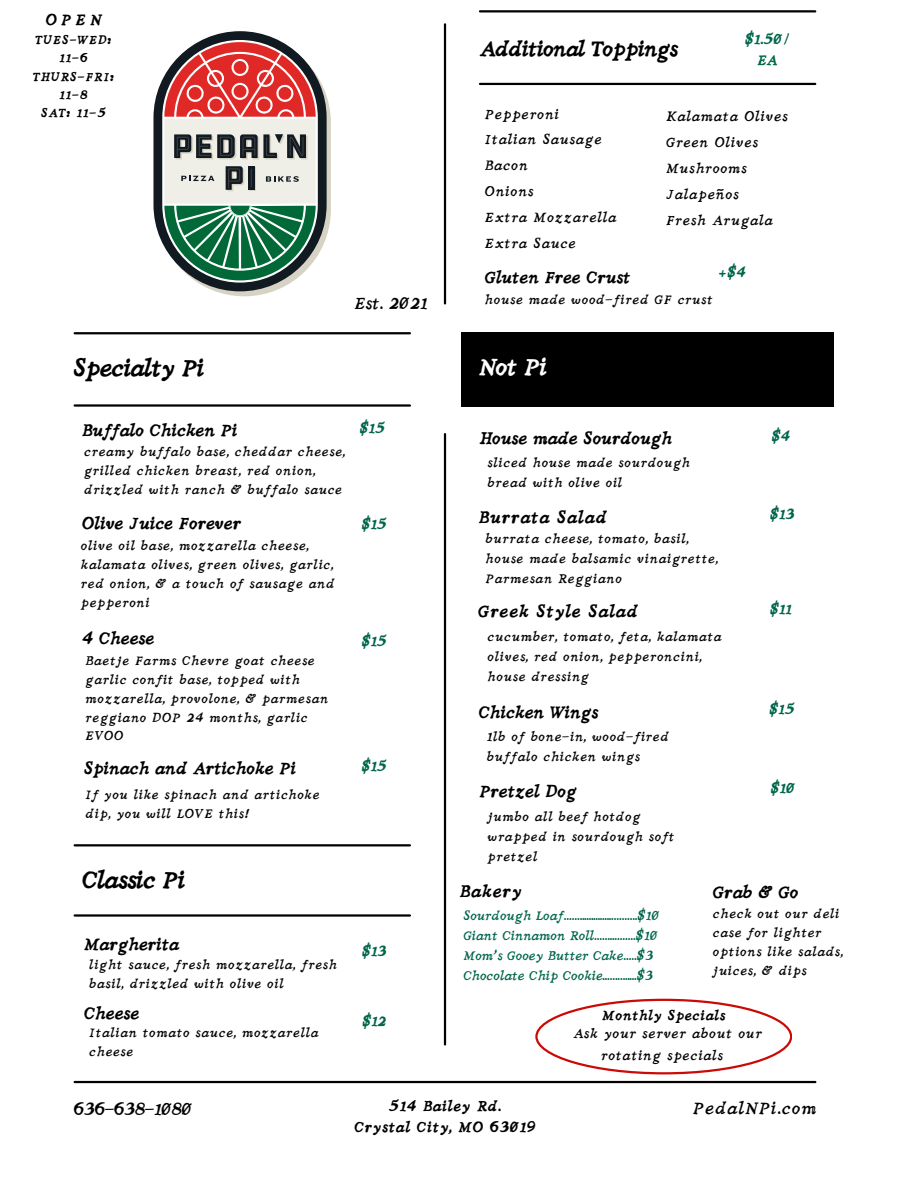
<style>
.page{position:relative;width:918px;height:1188px;background:#fff}
.page>*{position:absolute;margin:0;border:0;box-sizing:border-box;transform-origin:0 0}
.t1{font:25.8px "NF Nadira Pro Bold";letter-spacing:-.03em;color:#000}
.t2{font:25.8px "NF Nadira Pro Bold";color:#fff}
.t3{font:22.95px "NF Nadira Pro Bold";letter-spacing:-.03em;color:#000}
.t4{font:18.6px "NF Nadira Pro Regular";letter-spacing:-.03em;color:#000}
.t5{font:18.6px "NF Nadira Pro Regular";letter-spacing:.05em;color:#000}
.t6{font:18.3px "NF Nadira Pro Bold";letter-spacing:.05em;color:#000}
.t7{font:18.15px "NF Nadira Pro Bold";color:#000}
.t8{font:18.15px "NF Nadira Pro Bold";letter-spacing:.05em;color:#000}
.t9{font:18.15px "NF Nadira Pro Regular";color:#000}
.t10{font:18px "NF Nadira Pro Bold";color:#000}
.t11{font:16.8px "NF Nadira Pro Bold";color:#000}
.t12{font:15.75px "NF Nadira Pro Bold";letter-spacing:.05em;color:#000}
.t13{font:15.3px/21px "NF Nadira Pro Bold";color:#00664b;text-align:center}
.t14{font:15px "NF Nadira Pro Regular";letter-spacing:.05em;color:#000}
.t15{font:14.55px/21.3px "NF Nadira Pro Regular";letter-spacing:.05em;color:#000}
.t16{font:14.55px "NF Nadira Pro Bold";letter-spacing:.05em;color:#000}
.t17{font:14.1px "NF Nadira Pro Regular";letter-spacing:.05em;color:#000}
.t18{font:13.95px/18.9px "NF Nadira Pro Regular";letter-spacing:.05em;color:#000}
.t19{font:13.95px "NF Nadira Pro Regular";color:#00664b}
.t20{font:13.05px/18.5px "NF Nadira Pro Bold";letter-spacing:.09em;color:#000;text-align:center}
</style>
<div class="page">
<hr style="left:75px;top:332px;width:335px;height:2px;background:#000">
<hr style="left:480px;top:10px;width:335px;height:2px;background:#000">
<hr style="left:75px;top:844px;width:335px;height:2px;background:#000">
<hr style="left:75px;top:1081px;width:740px;height:2px;background:#000">
<hr style="left:75px;top:404px;width:335px;height:3px;background:#000">
<hr style="left:480px;top:83px;width:335px;height:2px;background:#000">
<hr style="left:75px;top:914px;width:335px;height:3px;background:#000">
<hr style="left:444px;top:24px;width:2px;height:279px;background:#000">
<hr style="left:444px;top:434px;width:2px;height:611px;background:#000">
<div style="left:461px;top:332px;width:373px;height:75px;background:#000"></div>
<svg style="left:535px;top:999px;width:257px;height:75px"></svg>
<div style="left:158px;top:36px;width:173px;height:260px;background:#d6d2c4;border-radius:87px"></div>
<div style="left:153px;top:31px;width:174px;height:260px;background:#111921;border-radius:87px"></div>
<svg style="left:162px;top:40px;width:156px;height:243px"></svg>
<p class="t11" style="left:46px;top:10px;width:57px">OPEN</p>
<h4 class="t20" style="left:36px;top:32px;width:77px">TUES-WED:<br>11-6</h4>
<p class="t20" style="left:33px;top:69px;width:82px">THURS-FRI:<br>11-8</p>
<p class="t20" style="left:41px;top:105px;width:66px">SAT: 11-5</p>
<p class="t9" style="left:355px;top:292px;width:75px">Est. 2021</p>
<h5 class="t3" style="left:480px;top:36px;width:200px">Additional Toppings</h5>
<p class="t13" style="left:745px;top:30px;width:46px">$1.50/<br>EA</p>
<p class="t14" style="left:485px;top:105px;width:76px">Pepperoni</p>
<p class="t14" style="left:485px;top:131px;width:118px">Italian Sausage</p>
<h5 class="t14" style="left:485px;top:157px;width:45px">Bacon</h5>
<p class="t14" style="left:485px;top:183px;width:50px">Onions</p>
<p class="t14" style="left:485px;top:209px;width:133px">Extra Mozzarella</p>
<h5 class="t14" style="left:485px;top:234px;width:92px">Extra Sauce</h5>
<p class="t14" style="left:666px;top:108px;width:123px">Kalamata Olives</p>
<h5 class="t14" style="left:666px;top:134px;width:94px">Green Olives</h5>
<p class="t14" style="left:666px;top:160px;width:82px">Mushrooms</p>
<p class="t14" style="left:666px;top:186px;width:74px">Jalapeños</p>
<h5 class="t14" style="left:666px;top:211px;width:108px">Fresh Arugala</h5>
<p class="t13" style="left:718px;top:264px;width:29px">+$4</p>
<p class="t10" style="left:485px;top:267px;width:147px">Gluten Free Crust</p>
<h5 class="t17" style="left:485px;top:292px;width:230px">house made wood-fired GF crust</h5>
<h2 class="t1" style="left:74px;top:353px;width:132px">Specialty Pi</h2>
<p class="t2" style="left:479px;top:352px;width:70px">Not Pi</p>
<p class="t7" style="left:82px;top:420px;width:157px">Buffalo Chicken Pi</p>
<p class="t18" style="left:84px;top:444px;width:263px">creamy buffalo base, cheddar cheese, grilled chicken breast, red onion, drizzled with ranch &amp; buffalo sauce</p>
<p class="t7" style="left:82px;top:512px;width:160px">Olive Juice Forever</p>
<h5 class="t18" style="left:81px;top:538px;width:255px">olive oil base, mozzarella cheese, kalamata olives, green olives, garlic, red onion, &amp; a touch of sausage and pepperoni</h5>
<h1 class="t7" style="left:82px;top:628px;width:74px">4 Cheese</h1>
<p class="t18" style="left:86px;top:653px;width:244px">Baetje Farms Chevre goat cheese garlic confit base, topped with mozzarella, provolone, &amp; parmesan reggiano DOP 24 months, garlic<br>EVOO</p>
<h5 class="t7" style="left:84px;top:758px;width:213px">Spinach and Artichoke Pi</h5>
<p class="t18" style="left:86px;top:786px;width:235px">If you like spinach and artichoke dip, you will LOVE this!</p>
<p class="t13" style="left:360px;top:420px;width:27px">$15</p>
<h1 class="t13" style="left:362px;top:515px;width:27px">$15</h1>
<h5 class="t13" style="left:362px;top:632px;width:27px">$15</h5>
<p class="t13" style="left:362px;top:758px;width:27px">$15</p>
<p class="t1" style="left:82px;top:865px;width:104px">Classic Pi</p>
<p class="t7" style="left:84px;top:933px;width:97px">Margherita</p>
<p class="t18" style="left:89px;top:957px;width:249px">light sauce, fresh mozzarella, fresh basil, drizzled with olive oil</p>
<p class="t18" style="left:89px;top:1025px;width:231px">Italian tomato sauce, mozzarella cheese</p>
<p class="t7" style="left:84px;top:1003px;width:57px">Cheese</p>
<p class="t13" style="left:362px;top:942px;width:26px">$13</p>
<p class="t13" style="left:362px;top:1012px;width:25px">$12</p>
<h5 class="t7" style="left:480px;top:427px;width:194px">House made Sourdough</h5>
<h5 class="t13" style="left:772px;top:428px;width:20px">$4</h5>
<p class="t18" style="left:488px;top:454px;width:204px;line-height:20px">sliced house made sourdough bread with olive oil</p>
<h5 class="t8" style="left:479px;top:507px;width:129px">Burrata Salad</h5>
<p class="t18" style="left:486px;top:530px;width:234px;line-height:20px">burrata cheese, tomato, basil, house made balsamic vinaigrette,<br>Parmesan Reggiano</p>
<p class="t8" style="left:478px;top:601px;width:161px">Greek Style Salad</p>
<p class="t18" style="left:488px;top:628px;width:235px;line-height:20px">cucumber, tomato, feta, kalamata olives, red onion, pepperoncini, house dressing</p>
<h5 class="t13" style="left:770px;top:506px;width:26px">$13</h5>
<h1 class="t13" style="left:770px;top:600px;width:23px">$11</h1>
<p class="t7" style="left:479px;top:702px;width:121px">Chicken Wings</p>
<h5 class="t13" style="left:770px;top:701px;width:27px">$15</h5>
<p class="t18" style="left:487px;top:728px;width:184px;line-height:20px">1lb of bone-in, wood-fired buffalo chicken wings</p>
<p class="t7" style="left:480px;top:781px;width:99px">Pretzel Dog</p>
<p class="t13" style="left:771px;top:780px;width:26px">$10</p>
<p class="t18" style="left:488px;top:808px;width:189px;line-height:20px">jumbo all beef hotdog wrapped in sourdough soft pretzel</p>
<p class="t6" style="left:460px;top:880px;width:63px">Bakery</p>
<p class="t19" style="left:463px;top:908px;width:198px">Sourdough Loaf.......…………………………………….........$10</p>
<p class="t19" style="left:463px;top:927px;width:196px">Giant Cinnamon Roll......……........$10</p>
<p class="t19" style="left:463px;top:947px;width:191px">Mom's Gooey Butter Cake.....$3</p>
<h6 class="t19" style="left:463px;top:967px;width:191px">Chocolate Chip Cookie……....…..……………$3</h6>
<p class="t6" style="left:713px;top:882px;width:87px">Grab &amp; Go</p>
<p class="t18" style="left:713px;top:906px;width:132px">check out our deli case for lighter options like salads, juices, &amp; dips</p>
<h3 class="t16" style="left:602px;top:1007px;width:124px">Monthly Specials</h3>
<p class="t15" style="left:601px;top:1025px;width:162px;text-indent:-28px">Ask your server about our rotating specials</p>
<p class="t4" style="left:74px;top:1098px;width:121px">636-638-1080</p>
<p class="t12" style="left:389px;top:1097px;width:114px">514 Bailey Rd.</p>
<p class="t12" style="left:355px;top:1118px;width:183px">Crystal City, MO 63019</p>
<p class="t5" style="left:693px;top:1097px;width:125px">PedalNPi.com</p>
</div>
